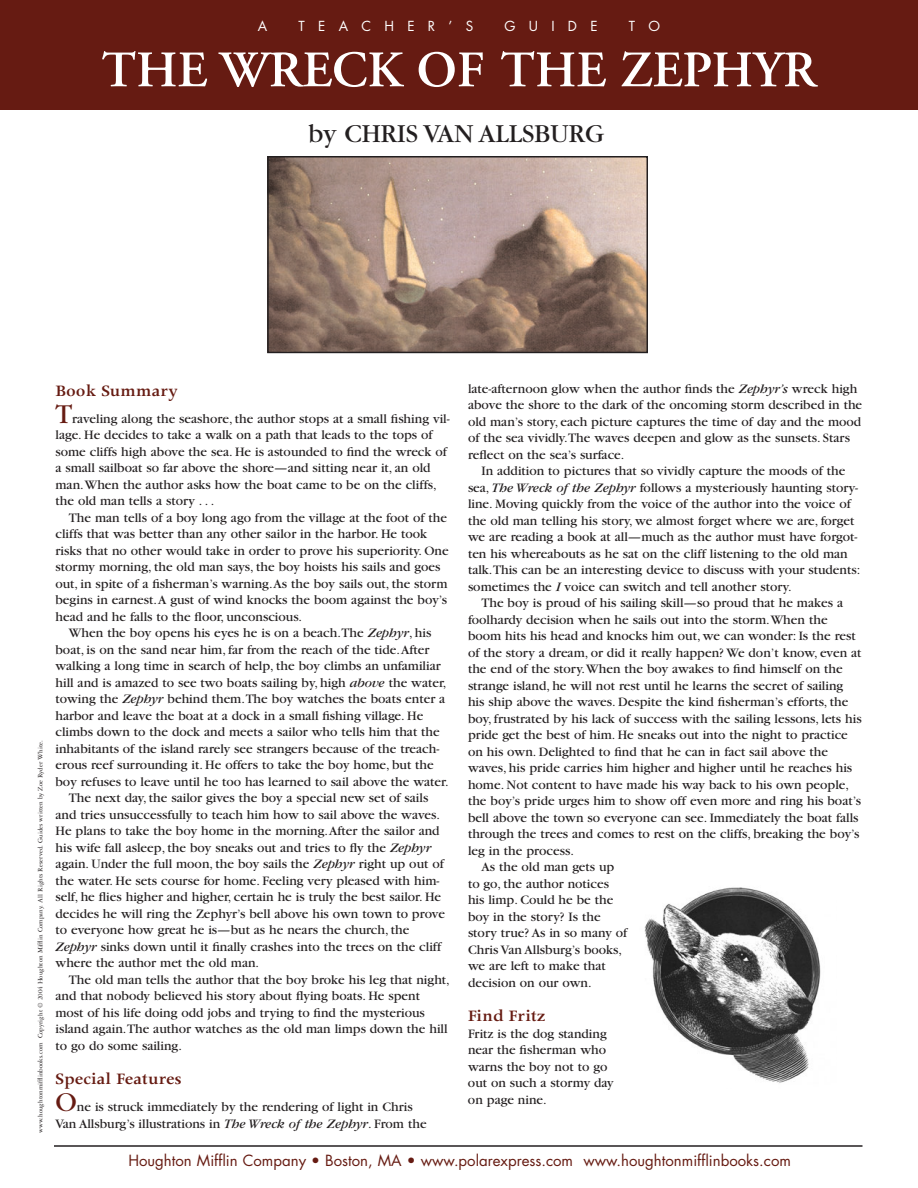
<style>
.page{position:relative;width:918px;height:1188px;background:#fff}
.page>*{position:absolute;margin:0;border:0;box-sizing:border-box;transform-origin:0 0}
.t1{font:600 51px "Adobe Garamond";color:#fff}
.t2{font:27px "Garamond";color:#231f20}
.t3{font:600 18px "Apollo";color:#661b12}
.t4{font:15px "Futura";color:#661b12}
.t5{font:13.5px/16.5px "Garamond";color:#231f20}
.t6{font:13.5px "Futura";letter-spacing:.985em;color:#fff}
.t7{font:7.2px "Garamond Three";color:#231f20}
.s1{font-size:28.5px;color:#661b12}
.s2{font-style:italic}
</style>
<div class="page">
<div style="left:0;top:0;width:918px;height:110px;background:#661b12"></div>
<img style="left:270px;top:159px;width:375px;height:191px">
<div style="left:267px;top:156px;width:381px;height:197px;border:2px solid #231f20"></div>
<img style="left:644px;top:887px;width:177px;height:196px">
<hr style="left:54px;top:1145px;width:808px;height:2px;background:#231f20">
<p class="t6" style="left:258px;top:19px;width:11px">A</p>
<p class="t6" style="left:299px;top:19px;width:176px">TEACHER’S</p>
<p class="t6" style="left:504px;top:19px;width:95px">GUIDE</p>
<p class="t6" style="left:629px;top:19px;width:33px">T O</p>
<h1 class="t1" style="left:101px;top:50px;width:717px">THE WRECK OF THE ZEPHYR</h1>
<h2 class="t2" style="left:308px;top:124px;width:297px">by CHRIS VAN ALLSBURG</h2>
<p class="t7" style="left:38px;top:1133px;width:394px;rotate:-90deg">www.houghtonmifflinbooks.com Copyright © 2004 Houghton Mifflin Company. All Rights Reserved. Guides written by Zoe Ryder White.</p>
<h3 class="t3" style="left:56px;top:384px;width:124px">Book Summary</h3>
<p class="t5" style="left:55px;top:412px;width:396px"><span class="s1">T</span>raveling along the seashore, the author stops at a small fishing vil&shy;lage. He decides to take a walk on a path that leads to the tops of some cliffs high above the sea. He is astounded to find the wreck of a small sailboat so far above the shore—and sitting near it, an old man.When the author asks how the boat came to be on the cliffs, the old man tells a story . . .</p>
<p class="t5" style="left:55px;top:511px;width:395px;text-indent:14px">The man tells of a boy long ago from the village at the foot of the cliffs that was better than any other sailor in the harbor. He took risks that no other would take in order to prove his superiority. One stormy morning, the old man says, the boy hoists his sails and goes out, in spite of a fisherman’s warning.As the boy sails out, the storm begins in earnest.A gust of wind knocks the boom against the boy’s head and he falls to the floor, unconscious.</p>
<p class="t5" style="left:69px;top:626px;width:364px">When the boy opens his eyes he is on a beach.The <span class="s2">Zephyr</span>, his</p>
<p class="t5" style="left:55px;top:643px;width:375px">boat, is on the sand near him, far from the reach of the tide.After</p>
<p class="t5" style="left:55px;top:659px;width:387px">walking a long time in search of help, the boy climbs an unfamiliar</p>
<p class="t5" style="left:55px;top:676px;width:393px">hill and is amazed to see two boats sailing by, high <span class="s2">above</span> the water,</p>
<p class="t5" style="left:55px;top:692px;width:391px">towing the <span class="s2">Zephyr</span> behind them.The boy watches the boats enter a</p>
<p class="t5" style="left:55px;top:709px;width:369px">harbor and leave the boat at a dock in a small fishing village. He</p>
<p class="t5" style="left:55px;top:725px;width:386px">climbs down to the dock and meets a sailor who tells him that the</p>
<p class="t5" style="left:55px;top:742px;width:385px">inhabitants of the island rarely see strangers because of the treach-</p>
<p class="t5" style="left:55px;top:758px;width:380px">erous reef surrounding it. He offers to take the boy home, but the</p>
<p class="t5" style="left:55px;top:775px;width:395px">boy refuses to leave until he too has learned to sail above the water.</p>
<p class="t5" style="left:69px;top:791px;width:361px">The next day, the sailor gives the boy a special new set of sails</p>
<p class="t5" style="left:55px;top:808px;width:386px">and tries unsuccessfully to teach him how to sail above the waves.</p>
<p class="t5" style="left:55px;top:824px;width:386px">He plans to take the boy home in the morning.After the sailor and</p>
<p class="t5" style="left:55px;top:841px;width:377px">his wife fall asleep, the boy sneaks out and tries to fly the <span class="s2">Zephyr</span></p>
<p class="t5" style="left:55px;top:857px;width:390px">again. Under the full moon, the boy sails the <span class="s2">Zephyr</span> right up out of</p>
<p class="t5" style="left:55px;top:874px;width:385px">the water. He sets course for home. Feeling very pleased with him-</p>
<p class="t5" style="left:55px;top:890px;width:387px">self, he flies higher and higher, certain he is truly the best sailor. He</p>
<p class="t5" style="left:55px;top:907px;width:391px">decides he will ring the Zephyr’s bell above his own town to prove</p>
<p class="t5" style="left:55px;top:923px;width:356px">to everyone how great he is—but as he nears the church, the</p>
<p class="t5" style="left:55px;top:940px;width:387px"><span class="s2">Zephyr</span> sinks down until it finally crashes into the trees on the cliff</p>
<p class="t5" style="left:55px;top:956px;width:205px">where the author met the old man.</p>
<p class="t5" style="left:69px;top:973px;width:382px">The old man tells the author that the boy broke his leg that night,</p>
<p class="t5" style="left:55px;top:989px;width:366px">and that nobody believed his story about flying boats. He spent</p>
<p class="t5" style="left:55px;top:1006px;width:371px">most of his life doing odd jobs and trying to find the mysterious</p>
<p class="t5" style="left:55px;top:1022px;width:394px">island again.The author watches as the old man limps down the hill</p>
<p class="t5" style="left:55px;top:1039px;width:128px">to go do some sailing.</p>
<h3 class="t3" style="left:56px;top:1073px;width:127px">Special Features</h3>
<p class="t5" style="left:56px;top:1100px;width:373px"><span class="s1">O</span>ne is struck immediately by the rendering of light in Chris<br>Van Allsburg’s illustrations in <span class="s2">The Wreck of the Zephyr</span>. From the</p>
<p class="t5" style="left:468px;top:382px;width:396px">late-afternoon glow when the author finds the <span class="s2">Zephyr’s</span> wreck high above the shore to the dark of the oncoming storm described in the old man’s story, each picture captures the time of day and the mood of the sea vividly.The waves deepen and glow as the sunsets. Stars reflect on the sea’s surface.</p>
<p class="t5" style="left:468px;top:464px;width:394px;text-indent:14px">In addition to pictures that so vividly capture the moods of the sea, <span class="s2">The Wreck of the Zephyr</span> follows a mysteriously haunting story&shy;line. Moving quickly from the voice of the author into the voice of the old man telling his story, we almost forget where we are, forget we are reading a book at all—much as the author must have forgot&shy;ten his whereabouts as he sat on the cliff listening to the old man talk.This can be an interesting device to discuss with your students: sometimes the <span class="s2">I</span> voice can switch and tell another story.</p>
<p class="t5" style="left:482px;top:596px;width:363px">The boy is proud of his sailing skill—so proud that he makes a</p>
<p class="t5" style="left:468px;top:613px;width:361px">foolhardy decision when he sails out into the storm.When the</p>
<p class="t5" style="left:468px;top:629px;width:389px">boom hits his head and knocks him out, we can wonder: Is the rest</p>
<p class="t5" style="left:468px;top:646px;width:395px">of the story a dream, or did it really happen? We don’t know, even at</p>
<p class="t5" style="left:468px;top:662px;width:376px">the end of the story.When the boy awakes to find himself on the</p>
<p class="t5" style="left:468px;top:679px;width:377px">strange island, he will not rest until he learns the secret of sailing</p>
<p class="t5" style="left:468px;top:695px;width:382px">his ship above the waves. Despite the kind fisherman’s efforts, the</p>
<p class="t5" style="left:468px;top:712px;width:395px">boy, frustrated by his lack of success with the sailing lessons, lets his</p>
<p class="t5" style="left:468px;top:728px;width:381px">pride get the best of him. He sneaks out into the night to practice</p>
<p class="t5" style="left:468px;top:745px;width:362px">on his own. Delighted to find that he can in fact sail above the</p>
<p class="t5" style="left:468px;top:761px;width:386px">waves, his pride carries him higher and higher until he reaches his</p>
<p class="t5" style="left:468px;top:778px;width:383px">home. Not content to have made his way back to his own people,</p>
<p class="t5" style="left:468px;top:794px;width:395px">the boy’s pride urges him to show off even more and ring his boat’s</p>
<p class="t5" style="left:468px;top:811px;width:392px">bell above the town so everyone can see. Immediately the boat falls</p>
<p class="t5" style="left:468px;top:827px;width:393px">through the trees and comes to rest on the cliffs, breaking the boy’s</p>
<p class="t5" style="left:468px;top:844px;width:108px">leg in the process.</p>
<p class="t5" style="left:482px;top:860px;width:134px">As the old man gets up</p>
<p class="t5" style="left:468px;top:877px;width:143px">to go, the author notices</p>
<p class="t5" style="left:468px;top:893px;width:147px">his limp. Could he be the</p>
<p class="t5" style="left:468px;top:910px;width:134px">boy in the story? Is the</p>
<p class="t5" style="left:468px;top:926px;width:161px">story true? As in so many of</p>
<p class="t5" style="left:468px;top:943px;width:156px">Chris Van Allsburg’s books,</p>
<p class="t5" style="left:468px;top:959px;width:139px">we are left to make that</p>
<p class="t5" style="left:468px;top:976px;width:125px">decision on our own.</p>
<h3 class="t3" style="left:468px;top:1010px;width:79px">Find Fritz</h3>
<p class="t5" style="left:468px;top:1026px;width:147px">Fritz is the dog standing near the fisherman who warns the boy not to go out on such a stormy day on page nine.</p>
<p class="t4" style="left:128px;top:1153px;width:664px">Houghton Mifflin Company • Boston, MA • www.polarexpress.com www.houghtonmifflinbooks.com</p>
</div>
